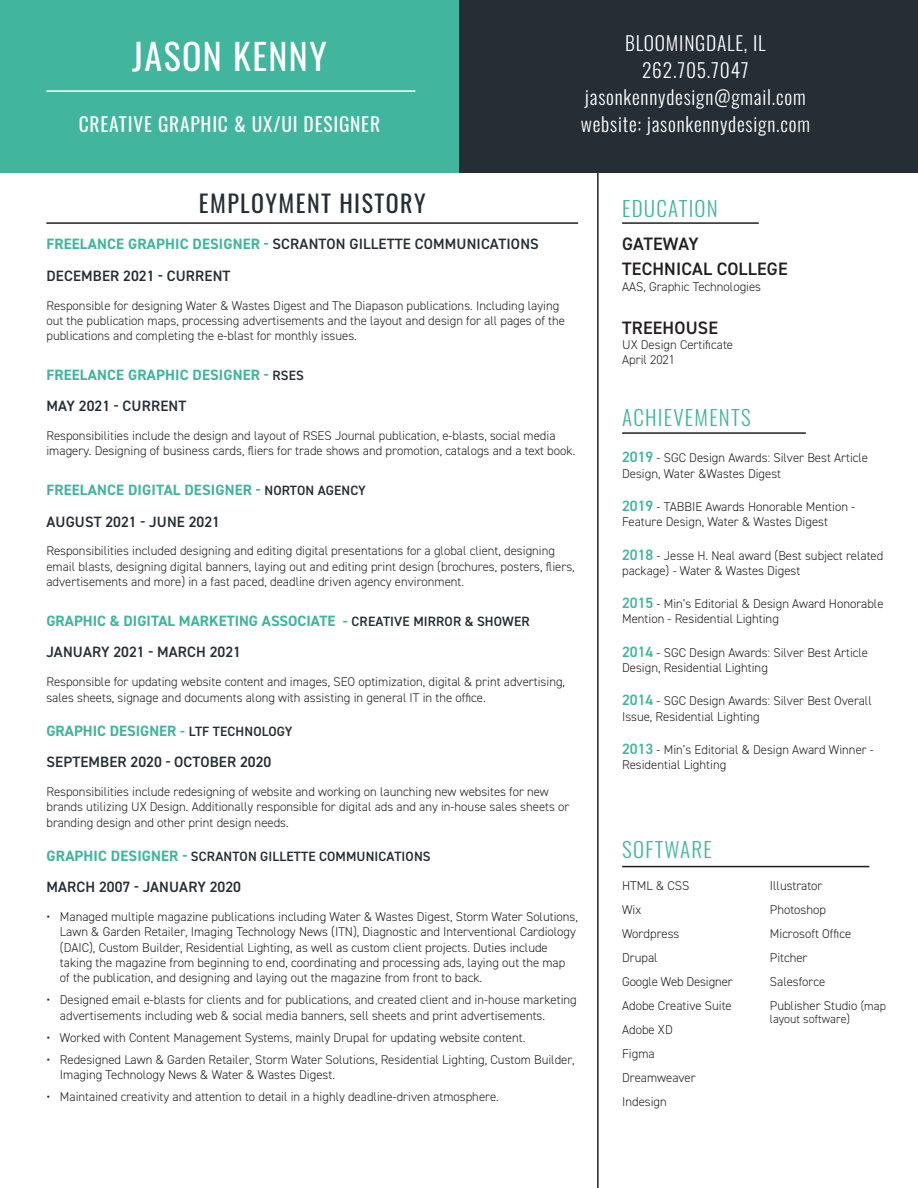
<style>
.page{position:relative;width:918px;height:1188px;background:#fff}
.page>*{position:absolute;margin:0;border:0;box-sizing:border-box;transform-origin:0 0}
.t1{font:36px "Oswald";letter-spacing:.04em;color:#fff}
.t2{font:24px "Oswald";letter-spacing:.06em;color:#242e34}
.t3{font:300 21px "Oswald";letter-spacing:.06em;color:#41b59d}
.t4{font:300 19.5px "Oswald";letter-spacing:.04em;color:#fff}
.t5{font:19.5px "Oswald";letter-spacing:.04em;color:#fff}
.paragraph{font:600 18px/25.2px "DIN2014";letter-spacing:.01em;color:#231f20}
.DATE{font:600 15px "DIN2014";letter-spacing:.01em;color:#242e34}
.t6{font:700 15px "DIN2014";letter-spacing:.005em;color:#41b59d}
.t7{font:600 13.5px "DIN2014";letter-spacing:.01em;color:#242e34}
.paragraph-2{font:300 12.75px/15.3px "DIN2014";color:#231f20}
.Paragraph_Style_1{font:300 12.75px "DIN2014";color:#231f20}
.Paragraph_Style_1-2{font:300 12px "DIN2014";color:#231f20}
.s1{font-weight:700;color:#41b59d}
.s2{font-weight:600;font-size:13.5px;color:#242e34}
.s3{font-weight:700;font-size:15px;color:#41b59d}
.s4{font-weight:600;font-size:15px;color:#41b59d}
.s5{font-size:12px}
</style>
<div class="page">
<hr style="left:597px;top:153px;width:2px;height:1035px;background:#231f20">
<div style="left:0;top:0;width:459px;height:173px;background:#41b59d"></div>
<div style="left:459px;top:0;width:459px;height:173px;background:#242e34"></div>
<hr style="left:46px;top:90px;width:369px;height:2px;background:#fff">
<hr style="left:46px;top:222px;width:532px;height:2px;background:#231f20">
<hr style="left:622px;top:222px;width:137px;height:2px;background:#231f20">
<hr style="left:622px;top:432px;width:184px;height:2px;background:#231f20">
<hr style="left:622px;top:866px;width:247px;height:1px;background:#231f20">
<p class="t1" style="left:132px;top:24px;width:196px">JASON KENNY</p>
<p class="t5" style="left:79px;top:106px;width:303px">CREATIVE GRAPHIC &amp; UX/UI DESIGNER</p>
<p class="t4" style="left:625px;top:26px;width:142px">BLOOMINGDALE, IL</p>
<p class="t4" style="left:642px;top:53px;width:108px">262.705.7047</p>
<p class="t4" style="left:585px;top:80px;width:222px">jasonkennydesign@gmail.com</p>
<p class="t4" style="left:581px;top:107px;width:231px">website: jasonkennydesign.com</p>
<p class="t2" style="left:199px;top:182px;width:228px">EMPLOYMENT HISTORY</p>
<p class="DATE" style="left:47px;top:234px;width:494px"><span class="s1">FREELANCE GRAPHIC DESIGNER -</span> SCRANTON GILLETTE COMMUNICATIONS</p>
<p class="DATE" style="left:47px;top:266px;width:186px">DECEMBER 2021 - CURRENT</p>
<p class="paragraph-2" style="left:46px;top:298px;width:520px">Responsible for designing Water &amp; Wastes Digest and The Diapason publications. Including laying out the publication maps, processing advertisements and the layout and design for all pages of the publications and completing the e-blast for monthly issues.</p>
<p class="t6" style="left:47px;top:365px;width:259px">FREELANCE GRAPHIC DESIGNER - <span class="s2">RSES</span></p>
<p class="DATE" style="left:47px;top:396px;width:141px">MAY 2021 - CURRENT</p>
<p class="paragraph-2" style="left:46px;top:428px;width:531px">Responsibilities include the design and layout of RSES Journal publication, e-blasts, social media imagery. Designing of business cards, fliers for trade shows and promotion, catalogs and a text book.</p>
<p class="t6" style="left:47px;top:480px;width:321px">FREELANCE DIGITAL DESIGNER - <span class="s2">NORTON AGENCY</span></p>
<p class="DATE" style="left:47px;top:511px;width:175px">AUGUST 2021 - JUNE 2021</p>
<p class="paragraph-2" style="left:46px;top:543px;width:530px">Responsibilities included designing and editing digital presentations for a global client, designing email blasts, designing digital banners, laying out and editing print design (brochures, posters, fliers, advertisements and more) in a fast paced, deadline driven agency environment.</p>
<p class="t6" style="left:46px;top:611px;width:485px">GRAPHIC &amp; DIGITAL MARKETING ASSOCIATE - <span class="s2">CREATIVE MIRROR &amp; SHOWER</span></p>
<p class="DATE" style="left:47px;top:642px;width:196px">JANUARY 2021 - MARCH 2021</p>
<p class="paragraph-2" style="left:46px;top:674px;width:520px">Responsible for updating website content and images, SEO optimization, digital &amp; print advertising, sales sheets, signage and documents along with assisting in general IT in the office.</p>
<p class="t6" style="left:46px;top:721px;width:248px">GRAPHIC DESIGNER - <span class="s2">LTF TECHNOLOGY</span></p>
<p class="DATE" style="left:47px;top:752px;width:226px">SEPTEMBER 2020 - OCTOBER 2020</p>
<p class="paragraph-2" style="left:46px;top:784px;width:525px">Responsibilities include redesigning of website and working on launching new websites for new brands utilizing UX Design. Additionally responsible for digital ads and any in-house sales sheets or branding design and other print design needs.</p>
<p class="t7" style="left:47px;top:847px;width:386px"><span class="s3">GRAPHIC DESIGNER -</span> SCRANTON GILLETTE COMMUNICATIONS</p>
<p class="DATE" style="left:47px;top:877px;width:196px">MARCH 2007 - JANUARY 2020</p>
<p class="paragraph-2" style="left:60px;top:909px;width:520px;text-indent:-14px">• Managed multiple magazine publications including Water &amp; Wastes Digest, Storm Water Solutions, Lawn &amp; Garden Retailer, Imaging Technology News (ITN), Diagnostic and Interventional Cardiology (DAIC), Custom Builder, Residential Lighting, as well as custom client projects. Duties include taking the magazine from beginning to end, coordinating and processing ads, laying out the map of the publication, and designing and laying out the magazine from front to back.</p>
<p class="paragraph-2" style="left:60px;top:992px;width:518px;text-indent:-14px">• Designed email e-blasts for clients and for publications, and created client and in-house marketing advertisements including web &amp; social media banners, sell sheets and print advertisements.</p>
<p class="paragraph-2" style="left:46px;top:1030px;width:480px">• Worked with Content Management Systems, mainly Drupal for updating website content.</p>
<p class="paragraph-2" style="left:60px;top:1052px;width:516px;text-indent:-14px">• Redesigned Lawn &amp; Garden Retailer, Storm Water Solutions, Residential Lighting, Custom Builder,<br>Imaging Technology News &amp; Water &amp; Wastes Digest.</p>
<p class="paragraph-2" style="left:46px;top:1089px;width:454px">• Maintained creativity and attention to detail in a highly deadline-driven atmosphere.</p>
<p class="t3" style="left:622px;top:190px;width:97px">EDUCATION</p>
<p class="paragraph" style="left:622px;top:231px;width:167px">GATEWAY<br>TECHNICAL COLLEGE</p>
<p class="paragraph-2" style="left:622px;top:279px;width:141px">AAS, Graphic Technologies</p>
<p class="paragraph" style="left:622px;top:315px;width:97px">TREEHOUSE</p>
<p class="paragraph-2" style="left:622px;top:337px;width:112px">UX Design Certificate<br>April 2021</p>
<p class="t3" style="left:622px;top:399px;width:130px">ACHIEVEMENTS</p>
<p class="paragraph-2" style="left:622px;top:450px;width:247px"><span class="s4">2019</span> - SGC Design Awards: Silver Best Article<br>Design, Water &amp;Wastes Digest</p>
<p class="paragraph-2" style="left:622px;top:499px;width:235px"><span class="s4">2019</span> - TABBIE Awards Honorable Mention -<br>Feature Design, Water &amp; Wastes Digest</p>
<p class="paragraph-2" style="left:622px;top:548px;width:263px"><span class="s4">2018</span> - Jesse H. Neal award (Best subject related package) - Water &amp; Wastes Digest</p>
<p class="paragraph-2" style="left:622px;top:596px;width:263px"><span class="s4">2015</span> - Min’s Editorial &amp; Design Award Honorable<br>Mention - Residential Lighting</p>
<p class="paragraph-2" style="left:622px;top:645px;width:247px"><span class="s4">2014</span> - SGC Design Awards: Silver Best Article<br>Design, Residential Lighting</p>
<p class="paragraph-2" style="left:622px;top:693px;width:251px"><span class="s4">2014</span> - SGC Design Awards: Silver Best Overall<br>Issue, Residential Lighting</p>
<p class="paragraph-2" style="left:622px;top:742px;width:253px"><span class="s4">2013</span> - Min’s Editorial &amp; Design Award Winner -<br>Residential Lighting</p>
<p class="t3" style="left:622px;top:831px;width:91px">SOFTWARE</p>
<p class="paragraph-2" style="left:622px;top:878px;width:69px">HTML &amp; CSS</p>
<p class="paragraph-2" style="left:622px;top:902px;width:21px">Wix</p>
<p class="paragraph-2" style="left:622px;top:926px;width:59px">Wordpress</p>
<p class="Paragraph_Style_1" style="left:622px;top:949px;width:37px">Drupal</p>
<p class="Paragraph_Style_1" style="left:622px;top:973px;width:112px">Google Web Designer</p>
<p class="paragraph-2" style="left:622px;top:998px;width:111px">Adobe Creative Suite</p>
<p class="paragraph-2" style="left:622px;top:1022px;width:52px">Adobe XD</p>
<p class="paragraph-2" style="left:622px;top:1046px;width:34px">Figma</p>
<p class="paragraph-2" style="left:622px;top:1070px;width:75px">Dreamweaver</p>
<p class="paragraph-2" style="left:622px;top:1094px;width:46px">Indesign</p>
<p class="paragraph-2" style="left:770px;top:878px;width:54px">Illustrator</p>
<p class="paragraph-2" style="left:770px;top:902px;width:58px">Photoshop</p>
<p class="paragraph-2" style="left:770px;top:926px;width:83px">Microsoft Office</p>
<p class="paragraph-2" style="left:770px;top:950px;width:39px">Pitcher</p>
<p class="paragraph-2" style="left:770px;top:974px;width:57px">Salesforce</p>
<p class="Paragraph_Style_1" style="left:770px;top:997px;width:117px">Publisher Studio <span class="s5">(map</span></p>
<p class="Paragraph_Style_1-2" style="left:770px;top:1012px;width:82px">layout software)</p>
</div>
